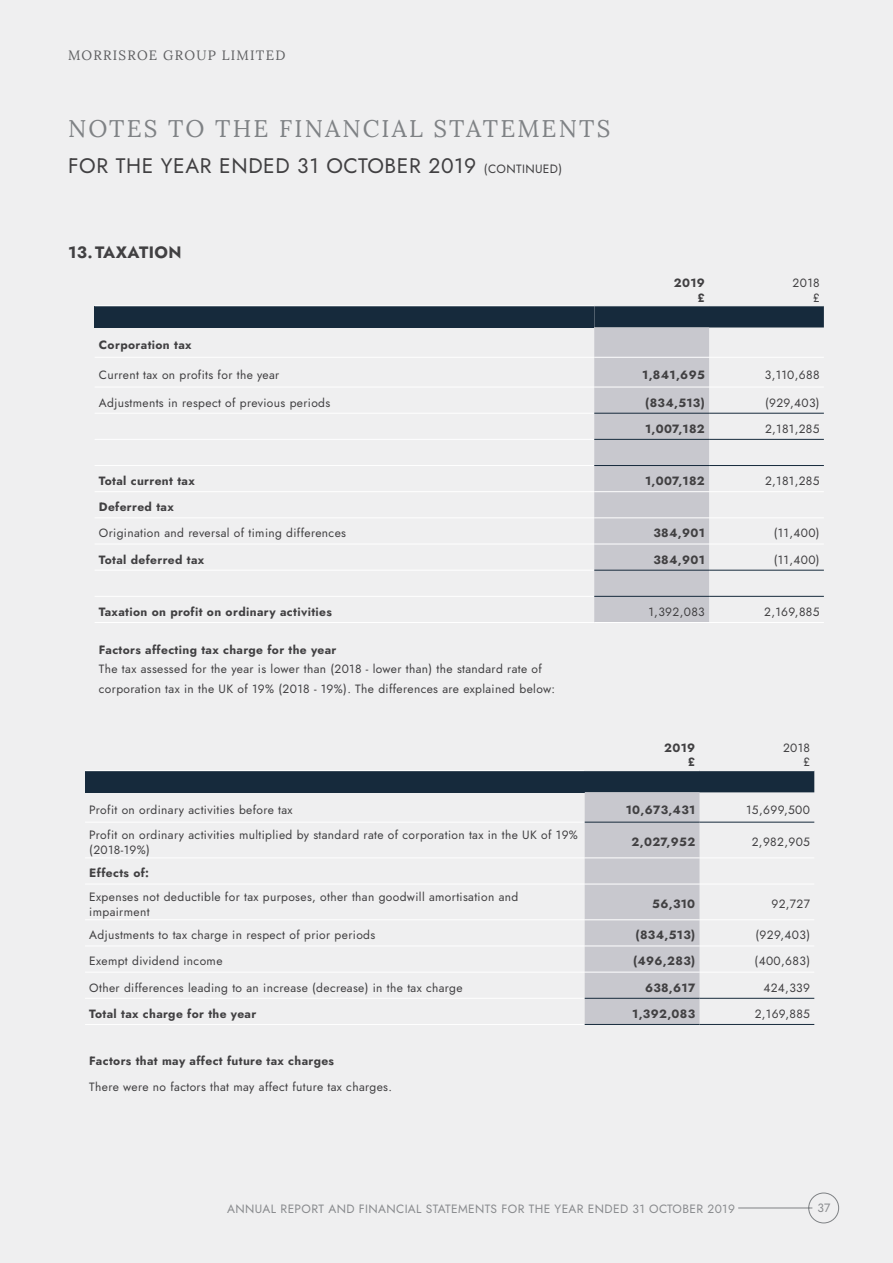
<style>
.page{position:relative;width:893px;height:1263px;background:#efeff0}
.page>*{position:absolute;margin:0;border:0;box-sizing:border-box;transform-origin:0 0}
.t1{font:24px "Lora";letter-spacing:.09em;color:#7f8285}
.t2{font:21px "Jost";letter-spacing:.03em;color:#414042}
.t3{font:16.5px "Jost";letter-spacing:.03em;color:#414042}
.t4{font:13.5px "Lora";letter-spacing:.09em;color:#5f6062}
.t5{font:12px/14.4px "Jost";letter-spacing:.03em;color:#414042}
.t6{font:12px "Jost";letter-spacing:.03em;color:#898b8e}
.s1{font-size:12px}
</style>
<div class="page">
<svg style="left:738px;top:1192px;width:101px;height:32px"></svg>
<div style="left:95px;top:306px;width:499px;height:21px;background:#162a3c"></div>
<svg style="left:594px;top:306px;width:230px;height:316px"></svg>
<hr style="left:95px;top:305px;width:499px;height:1px;background:#fff">
<hr style="left:594px;top:305px;width:115px;height:1px;background:#fff">
<hr style="left:709px;top:305px;width:115px;height:1px;background:#fff">
<hr style="left:95px;top:387px;width:499px;height:1px;background:#fff">
<hr style="left:95px;top:413px;width:499px;height:1px;background:#fff">
<hr style="left:95px;top:439px;width:499px;height:1px;background:#fff">
<hr style="left:95px;top:465px;width:499px;height:1px;background:#fff">
<hr style="left:95px;top:491px;width:499px;height:1px;background:#fff">
<hr style="left:95px;top:517px;width:499px;height:1px;background:#fff">
<hr style="left:95px;top:544px;width:499px;height:1px;background:#fff">
<hr style="left:95px;top:570px;width:499px;height:1px;background:#fff">
<hr style="left:95px;top:596px;width:499px;height:1px;background:#fff">
<hr style="left:95px;top:622px;width:499px;height:1px;background:#fff">
<hr style="left:594px;top:413px;width:115px;height:1px;background:#162a3c">
<hr style="left:709px;top:413px;width:115px;height:1px;background:#162a3c">
<hr style="left:594px;top:439px;width:115px;height:1px;background:#162a3c">
<hr style="left:709px;top:439px;width:115px;height:1px;background:#162a3c">
<hr style="left:594px;top:465px;width:115px;height:1px;background:#162a3c">
<hr style="left:709px;top:465px;width:115px;height:1px;background:#162a3c">
<hr style="left:594px;top:387px;width:115px;height:1px;background:#fff">
<hr style="left:709px;top:387px;width:115px;height:1px;background:#fff">
<hr style="left:95px;top:357px;width:499px;height:1px;background:#fff">
<hr style="left:594px;top:357px;width:115px;height:1px;background:#fff">
<hr style="left:709px;top:357px;width:115px;height:1px;background:#fff">
<hr style="left:594px;top:491px;width:115px;height:1px;background:#fff">
<hr style="left:709px;top:491px;width:115px;height:1px;background:#fff">
<hr style="left:594px;top:517px;width:115px;height:1px;background:#fff">
<hr style="left:709px;top:517px;width:115px;height:1px;background:#fff">
<hr style="left:594px;top:544px;width:115px;height:1px;background:#fff">
<hr style="left:709px;top:544px;width:115px;height:1px;background:#fff">
<hr style="left:594px;top:570px;width:115px;height:1px;background:#162a3c">
<hr style="left:709px;top:570px;width:115px;height:1px;background:#162a3c">
<hr style="left:594px;top:596px;width:115px;height:1px;background:#162a3c">
<hr style="left:709px;top:596px;width:115px;height:1px;background:#162a3c">
<hr style="left:594px;top:622px;width:115px;height:1px;background:#fff">
<hr style="left:709px;top:622px;width:115px;height:1px;background:#fff">
<div style="left:85px;top:771px;width:500px;height:21px;background:#162a3c"></div>
<svg style="left:585px;top:771px;width:229px;height:253px"></svg>
<hr style="left:85px;top:770px;width:500px;height:1px;background:#fff">
<hr style="left:585px;top:770px;width:114px;height:1px;background:#fff">
<hr style="left:699px;top:770px;width:115px;height:1px;background:#fff">
<hr style="left:85px;top:822px;width:500px;height:1px;background:#fff">
<hr style="left:85px;top:857px;width:500px;height:1px;background:#fff">
<hr style="left:585px;top:857px;width:114px;height:1px;background:#fff">
<hr style="left:699px;top:857px;width:115px;height:1px;background:#fff">
<hr style="left:85px;top:884px;width:500px;height:1px;background:#fff">
<hr style="left:585px;top:884px;width:114px;height:1px;background:#fff">
<hr style="left:699px;top:884px;width:115px;height:1px;background:#fff">
<hr style="left:85px;top:919px;width:500px;height:1px;background:#fff">
<hr style="left:585px;top:919px;width:114px;height:1px;background:#fff">
<hr style="left:699px;top:919px;width:115px;height:1px;background:#fff">
<hr style="left:85px;top:945px;width:500px;height:1px;background:#fff">
<hr style="left:585px;top:945px;width:114px;height:1px;background:#fff">
<hr style="left:699px;top:945px;width:115px;height:1px;background:#fff">
<hr style="left:85px;top:972px;width:500px;height:1px;background:#fff">
<hr style="left:585px;top:972px;width:114px;height:1px;background:#fff">
<hr style="left:699px;top:972px;width:115px;height:1px;background:#fff">
<hr style="left:85px;top:998px;width:500px;height:1px;background:#fff">
<hr style="left:85px;top:1024px;width:500px;height:1px;background:#fff">
<hr style="left:585px;top:822px;width:114px;height:1px;background:#162a3c">
<hr style="left:699px;top:822px;width:115px;height:1px;background:#162a3c">
<hr style="left:585px;top:998px;width:114px;height:1px;background:#162a3c">
<hr style="left:699px;top:998px;width:115px;height:1px;background:#162a3c">
<hr style="left:585px;top:1024px;width:114px;height:1px;background:#162a3c">
<hr style="left:699px;top:1024px;width:115px;height:1px;background:#162a3c">
<p class="t4" style="left:68px;top:47px;width:219px">MORRISROE GROUP LIMITED</p>
<h1 class="t1" style="left:68px;top:114px;width:544px">NOTES TO THE FINANCIAL STATEMENTS</h1>
<h2 class="t2" style="left:68px;top:152px;width:496px">FOR THE YEAR ENDED 31 OCTOBER 2019 <span class="s1">(CONTINUED)</span></h2>
<h3 class="t3" style="left:68px;top:241px;width:115px">13.TAXATION</h3>
<p class="t5" style="left:674px;top:276px;width:33px;text-align:right">2019 £</p>
<p class="t5" style="left:793px;top:276px;width:29px;text-align:right">2018 £</p>
<p class="t5" style="left:99px;top:337px;width:94px">Corporation tax</p>
<p class="t5" style="left:99px;top:367px;width:182px">Current tax on profits for the year</p>
<p class="t5" style="left:642px;top:367px;width:64px">1,841,695</p>
<p class="t5" style="left:765px;top:367px;width:56px">3,110,688</p>
<p class="t5" style="left:99px;top:395px;width:233px">Adjustments in respect of previous periods</p>
<p class="t5" style="left:645px;top:395px;width:61px">(834,513)</p>
<p class="t5" style="left:765px;top:395px;width:56px">(929,403)</p>
<p class="t5" style="left:645px;top:421px;width:61px">1,007,182</p>
<p class="t5" style="left:765px;top:421px;width:56px">2,181,285</p>
<p class="t5" style="left:99px;top:474px;width:97px">Total current tax</p>
<p class="t5" style="left:645px;top:474px;width:61px">1,007,182</p>
<p class="t5" style="left:765px;top:474px;width:56px">2,181,285</p>
<p class="t5" style="left:99px;top:494px;width:249px;line-height:26.1px">Deferred tax<br>Origination and reversal of timing differences</p>
<p class="t5" style="left:653px;top:526px;width:53px">384,901</p>
<p class="t5" style="left:774px;top:526px;width:47px">(11,400)</p>
<p class="t5" style="left:99px;top:552px;width:107px">Total deferred tax</p>
<p class="t5" style="left:653px;top:552px;width:53px">384,901</p>
<p class="t5" style="left:774px;top:552px;width:47px">(11,400)</p>
<p class="t5" style="left:99px;top:604px;width:235px">Taxation on profit on ordinary activities</p>
<p class="t5" style="left:648px;top:604px;width:58px">1,392,083</p>
<p class="t5" style="left:764px;top:604px;width:57px">2,169,885</p>
<p class="t5" style="left:99px;top:640px;width:458px;line-height:19.5px">Factors affecting tax charge for the year<br>The tax assessed for the year is lower than (2018 - lower than) the standard rate of corporation tax in the UK of 19% (2018 - 19%). The differences are explained below:</p>
<p class="t5" style="left:664px;top:741px;width:33px;text-align:right">2019 £</p>
<p class="t5" style="left:783px;top:741px;width:29px;text-align:right">2018 £</p>
<p class="t5" style="left:89px;top:802px;width:205px">Profit on ordinary activities before tax</p>
<p class="t5" style="left:626px;top:802px;width:71px">10,673,431</p>
<p class="t5" style="left:746px;top:802px;width:65px">15,699,500</p>
<p class="t5" style="left:89px;top:828px;width:490px">Profit on ordinary activities multiplied by standard rate of corporation tax in the UK of 19% (2018-19%)</p>
<p class="t5" style="left:632px;top:835px;width:65px">2,027,952</p>
<p class="t5" style="left:752px;top:835px;width:60px">2,982,905</p>
<p class="t5" style="left:89px;top:861px;width:430px;line-height:23.7px">Effects of:<br>Expenses not deductible for tax purposes, other than goodwill amortisation and</p>
<p class="t5" style="left:89px;top:904px;width:62px">impairment</p>
<p class="t5" style="left:652px;top:897px;width:44px">56,310</p>
<p class="t5" style="left:771px;top:897px;width:40px">92,727</p>
<p class="t5" style="left:89px;top:928px;width:287px">Adjustments to tax charge in respect of prior periods</p>
<p class="t5" style="left:636px;top:928px;width:61px">(834,513)</p>
<p class="t5" style="left:755px;top:928px;width:56px">(929,403)</p>
<p class="t5" style="left:89px;top:954px;width:135px">Exempt dividend income</p>
<p class="t5" style="left:633px;top:954px;width:64px">(496,283)</p>
<p class="t5" style="left:755px;top:954px;width:57px">(400,683)</p>
<p class="t5" style="left:89px;top:980px;width:375px">Other differences leading to an increase (decrease) in the tax charge</p>
<p class="t5" style="left:645px;top:980px;width:52px">638,617</p>
<p class="t5" style="left:763px;top:980px;width:48px">424,339</p>
<p class="t5" style="left:89px;top:1006px;width:169px">Total tax charge for the year</p>
<p class="t5" style="left:632px;top:1006px;width:65px">1,392,083</p>
<p class="t5" style="left:755px;top:1006px;width:57px">2,169,885</p>
<p class="t5" style="left:89px;top:1048px;width:302px;line-height:26.1px">Factors that may affect future tax charges<br>There were no factors that may affect future tax charges.</p>
<p class="t6" style="left:227px;top:1200px;width:509px">ANNUAL REPORT AND FINANCIAL STATEMENTS FOR THE YEAR ENDED 31 OCTOBER 2019</p>
<p class="t6" style="left:817px;top:1200px;width:15px">37</p>
</div>
